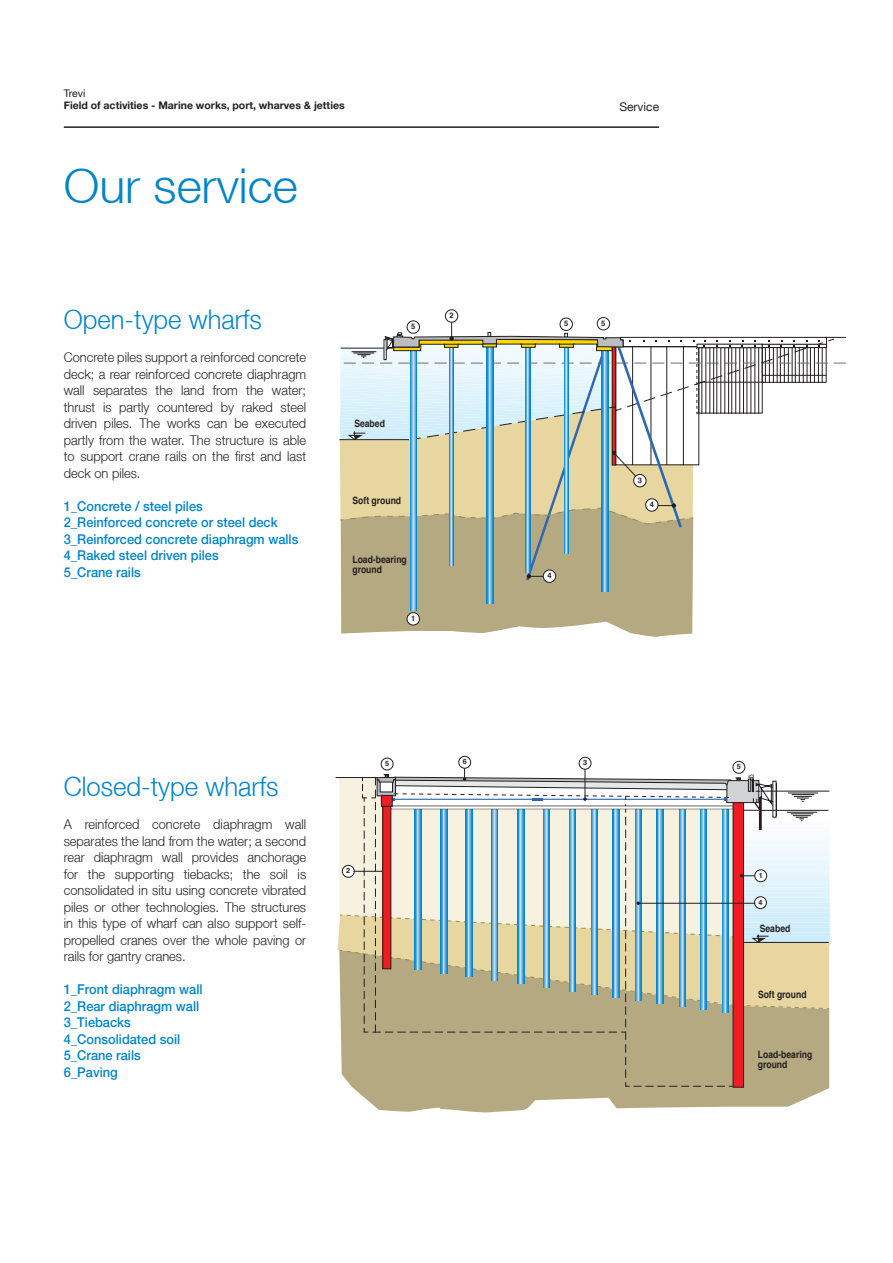
<style>
.page{position:relative;width:893px;height:1263px;background:#fff}
.page>*{position:absolute;margin:0;border:0;box-sizing:border-box;transform-origin:0 0}
.t1{font:300 48px "Helvetica Neue LT";color:#0084ca}
.t2{font:300 27px "Helvetica Neue LT";color:#0084ca;scale:.95 1}
.t3{font:300 13.5px/16.5px "Helvetica Neue LT";color:#231f20;text-align:justify;scale:.95 1}
.t4{font:500 13.5px "Helvetica Neue LT";color:#0084ca;scale:.95 1}
.t5{font:12px "Helvetica Neue LT";color:#231f20}
.t6{font:700 10.5px "Helvetica Neue";color:#231f20}
.t7{font:10.5px "Helvetica Neue LT";letter-spacing:-.01em;color:#231f20}
.t8{font:700 10.05px/10.1px "Helvetica";color:#231f20;scale:.85 1}
.t9{font:700 7.5px "Helvetica";color:#231f20}
.t10{font:700 7.35px "Helvetica";color:#231f20}
</style>
<div class="page">
<hr style="left:64px;top:126px;width:595px;height:2px;background:#231f20">
<svg style="left:341px;top:580px;width:352px;height:57px;fill:#b5a981"></svg>
<hr style="left:410px;top:349px;width:1px;height:262px;background:#1396d5">
<hr style="left:411px;top:349px;width:1px;height:262px;background:#5aaade">
<hr style="left:412px;top:349px;width:1px;height:262px;background:#93c0e7">
<hr style="left:413px;top:349px;width:1px;height:262px;background:#c7dff2">
<hr style="left:414px;top:349px;width:1px;height:262px;background:#93c0e7">
<hr style="left:415px;top:349px;width:1px;height:262px;background:#5aaade">
<hr style="left:416px;top:349px;width:1px;height:262px;background:#1396d5">
<hr style="left:417px;top:349px;width:1px;height:262px;background:#0087cd">
<hr style="left:486px;top:346px;width:1px;height:257px;background:#0087cd">
<hr style="left:487px;top:346px;width:1px;height:257px;background:#1396d5">
<hr style="left:488px;top:346px;width:1px;height:257px;background:#5aaade">
<hr style="left:489px;top:346px;width:1px;height:257px;background:#c7dff2">
<hr style="left:490px;top:346px;width:1px;height:257px;background:#93c0e7">
<hr style="left:491px;top:346px;width:1px;height:257px;background:#5aaade">
<hr style="left:492px;top:346px;width:1px;height:257px;background:#1396d5">
<hr style="left:493px;top:346px;width:1px;height:257px;background:#0087cd">
<hr style="left:602px;top:350px;width:1px;height:242px;background:#1396d5">
<hr style="left:603px;top:350px;width:1px;height:242px;background:#5aaade">
<hr style="left:604px;top:350px;width:1px;height:242px;background:#93c0e7">
<hr style="left:605px;top:350px;width:1px;height:242px;background:#c7dff2">
<hr style="left:606px;top:350px;width:1px;height:242px;background:#93c0e7">
<hr style="left:607px;top:350px;width:2px;height:242px;background:#1396d5">
<hr style="left:608px;top:350px;width:1px;height:242px;background:#0087cd">
<hr style="left:609px;top:350px;width:1px;height:242px;background:#0087cd">
<div style="left:407px;top:320px;width:13px;height:14px;border:1px solid #231f20;border-radius:50%"></div>
<div style="left:560px;top:318px;width:13px;height:13px;border:1px solid #231f20;border-radius:50%"></div>
<div style="left:597px;top:317px;width:13px;height:13px;border:1px solid #231f20;border-radius:50%"></div>
<div style="left:445px;top:309px;width:13px;height:14px;border:1px solid #231f20;border-radius:50%"></div>
<div style="left:543px;top:570px;width:13px;height:13px;border:1px solid #231f20;border-radius:50%"></div>
<div style="left:407px;top:613px;width:12px;height:12px;background:#fff;border-radius:50%"></div>
<div style="left:407px;top:612px;width:13px;height:13px;border:1px solid #231f20;border-radius:50%"></div>
<svg style="left:339px;top:322px;width:507px;height:258px"></svg>
<svg style="left:352px;top:1087px;width:477px;height:26px;fill:#b5a981"></svg>
<div style="left:732px;top:761px;width:13px;height:13px;border:1px solid #231f20;border-radius:50%"></div>
<div style="left:381px;top:758px;width:12px;height:12px;border:1px solid #231f20;border-radius:50%"></div>
<div style="left:458px;top:756px;width:13px;height:13px;border:1px solid #231f20;border-radius:50%"></div>
<div style="left:579px;top:757px;width:12px;height:13px;border:1px solid #231f20;border-radius:50%"></div>
<hr style="left:336px;top:777px;width:41px;height:1px;background:#231f20">
<svg style="left:339px;top:766px;width:491px;height:321px"></svg>
<p class="t7" style="left:64px;top:87px;width:23px">Trevi</p>
<p class="t6" style="left:64px;top:97px;width:282px">Field of activities - Marine works, port, wharves &amp; jetties</p>
<p class="t1" style="left:64px;top:156px;width:235px">Our service</p>
<p class="t2" style="left:64px;top:303px;width:210px">Open-type wharfs</p>
<p class="t3" style="left:64px;top:349px;width:257px">Concrete piles support a reinforced concrete deck; a rear reinforced concrete diaphragm wall separates the land from the water; thrust is partly countered by raked steel driven piles. The works can be executed partly from the water. The structure is able to support crane rails on the first and last deck on piles.</p>
<p class="t4" style="left:64px;top:498px;width:148px">1_Concrete / steel piles</p>
<p class="t4" style="left:64px;top:514px;width:227px">2_Reinforced concrete or steel deck</p>
<p class="t4" style="left:64px;top:531px;width:248px">3_Reinforced concrete diaphragm walls</p>
<p class="t4" style="left:64px;top:547px;width:165px">4_Raked steel driven piles</p>
<p class="t4" style="left:64px;top:564px;width:83px">5_Crane rails</p>
<p class="t9" style="left:411px;top:321px;width:6px">5</p>
<p class="t9" style="left:449px;top:310px;width:6px">2</p>
<p class="t8" style="left:354px;top:419px;width:37px">Seabed</p>
<p class="t8" style="left:352px;top:495px;width:59px">Soft ground</p>
<p class="t8" style="left:352px;top:555px;width:65px">Load-bearing ground</p>
<p class="t9" style="left:411px;top:612px;width:6px">1</p>
<p class="t5" style="left:619px;top:99px;width:41px">Service</p>
<p class="t9" style="left:564px;top:318px;width:6px">5</p>
<p class="t9" style="left:601px;top:317px;width:6px">5</p>
<p class="t9" style="left:547px;top:570px;width:6px">4</p>
<p class="t9" style="left:638px;top:474px;width:6px">3</p>
<p class="t9" style="left:650px;top:498px;width:6px">4</p>
<p class="t2" style="left:64px;top:770px;width:228px">Closed-type wharfs</p>
<p class="t3" style="left:64px;top:816px;width:257px">A reinforced concrete diaphragm wall separates the land from the water; a second rear diaphragm wall provides anchorage for the supporting tiebacks; the soil is consolidated in situ using concrete vibrated piles or other technologies. The structures in this type of wharf can also support self&shy;propelled cranes over the whole paving or rails for gantry cranes.</p>
<p class="t4" style="left:64px;top:981px;width:148px">1_Front diaphragm wall</p>
<p class="t4" style="left:64px;top:998px;width:144px">2_Rear diaphragm wall</p>
<p class="t4" style="left:64px;top:1014px;width:72px">3_Tiebacks</p>
<p class="t4" style="left:64px;top:1031px;width:124px">4_Consolidated soil</p>
<p class="t4" style="left:64px;top:1047px;width:83px">5_Crane rails</p>
<p class="t4" style="left:64px;top:1064px;width:58px">6_Paving</p>
<p class="t10" style="left:385px;top:758px;width:6px">5</p>
<p class="t10" style="left:346px;top:865px;width:6px">2</p>
<p class="t10" style="left:463px;top:756px;width:6px">6</p>
<p class="t10" style="left:583px;top:757px;width:6px">3</p>
<p class="t10" style="left:737px;top:761px;width:6px">5</p>
<p class="t10" style="left:759px;top:869px;width:6px">1</p>
<p class="t10" style="left:758px;top:896px;width:6px">4</p>
<p class="t8" style="left:760px;top:924px;width:37px">Seabed</p>
<p class="t8" style="left:758px;top:990px;width:59px">Soft ground</p>
<p class="t8" style="left:758px;top:1049px;width:65px">Load-bearing ground</p>
</div>
